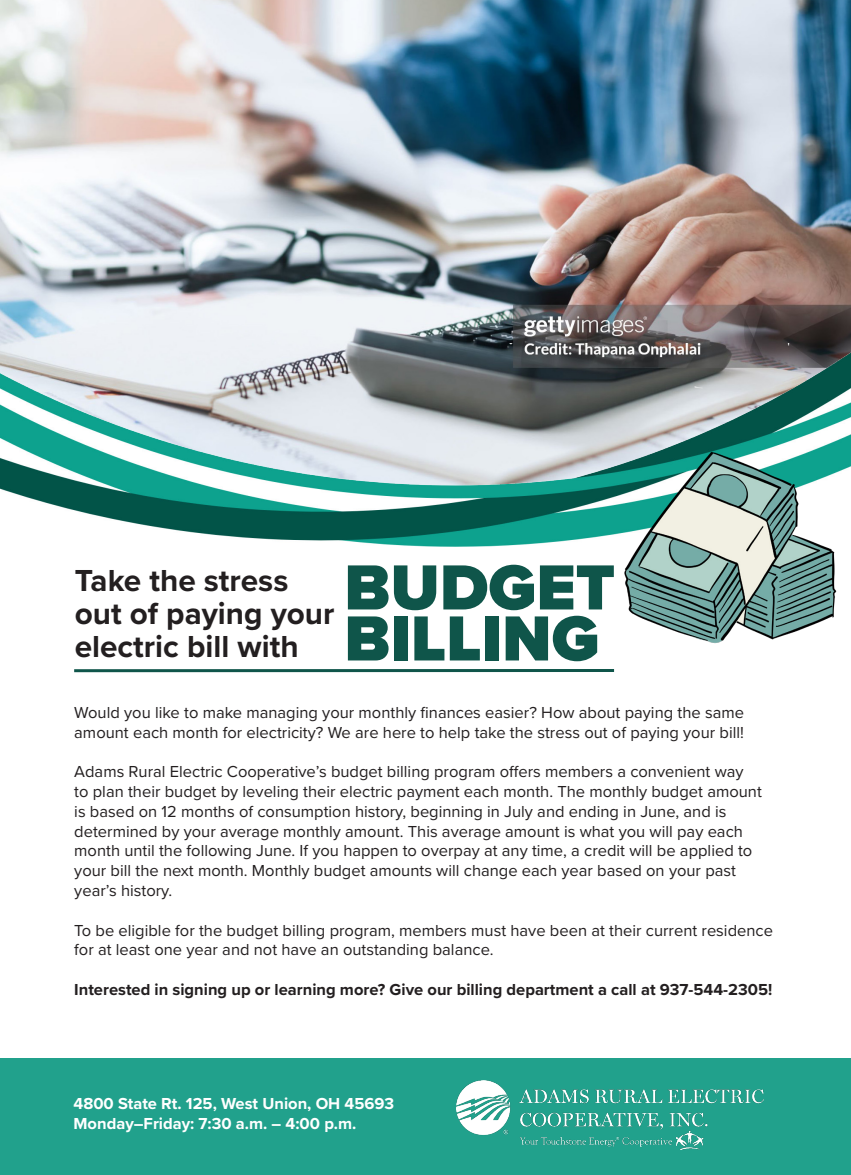
<style>
.page{position:relative;width:851px;height:1175px;background:#fff}
.page>*{position:absolute;margin:0;border:0;box-sizing:border-box;transform-origin:0 0}
.t1{font:900 66px/51px "Proxima Nova";color:#0f554a}
.t2{font:700 31.5px/33px "Proxima Nova";color:#231f20}
.t3{font:16.5px/19.8px "Proxima Nova";color:#231f20}
.t4{font:700 16.5px "Proxima Nova";color:#231f20}
.t5{font:700 16.5px "Proxima Nova";color:#fff}
</style>
<div class="page">
<div style="left:0;top:1058px;width:850px;height:116px;background:#21a18c"></div>
<img style="left:456px;top:1080px;width:307px;height:69px">
<img style="left:0;top:0;width:850px;height:343px">
<img style="left:0;top:343px;width:850px;height:203px">
<hr style="left:74px;top:669px;width:540px;height:3px;background:#0f554a">
<img style="left:622px;top:430px;width:215px;height:213px">
<p class="t2" style="left:75px;top:563px;width:261px">Take the stress out of paying your electric bill with</p>
<p class="t1" style="left:344px;top:561px;width:272px">BUDGET<br>BILLING</p>
<p class="t3" style="left:74px;top:701px;width:671px">Would you like to make managing your monthly finances easier? How about paying the same amount each month for electricity? We are here to help take the stress out of paying your bill!</p>
<p class="t3" style="left:74px;top:761px;width:689px">Adams Rural Electric Cooperative’s budget billing program offers members a convenient way to plan their budget by leveling their electric payment each month. The monthly budget amount is based on 12 months of consumption history, beginning in July and ending in June, and is determined by your average monthly amount. This average amount is what you will pay each month until the following June. If you happen to overpay at any time, a credit will be applied to your bill the next month. Monthly budget amounts will change each year based on your past year’s history.</p>
<p class="t3" style="left:74px;top:919px;width:700px">To be eligible for the budget billing program, members must have been at their current residence for at least one year and not have an outstanding balance.</p>
<p class="t4" style="left:74px;top:977px;width:699px">Interested in signing up or learning more? Give our billing department a call at 937-544-2305!</p>
<p class="t5" style="left:74px;top:1091px;width:322px">4800 State Rt. 125, West Union, OH 45693</p>
<p class="t5" style="left:74px;top:1111px;width:284px">Monday–Friday: 7:30 a.m. – 4:00 p.m.</p>
</div>
